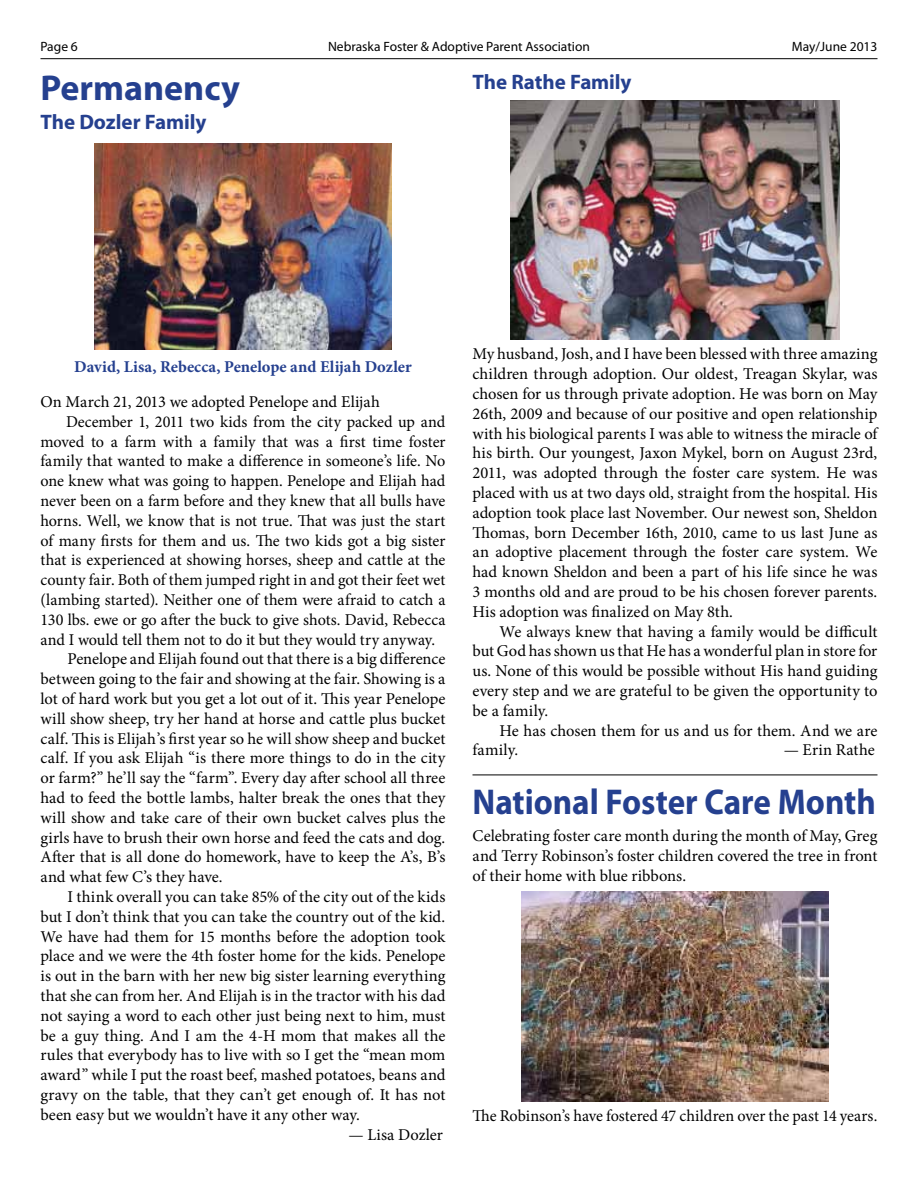
<style>
.page{position:relative;width:918px;height:1188px;background:#fff}
.page>*{position:absolute;margin:0;border:0;box-sizing:border-box;transform-origin:0 0}
.t1{font:700 36px "Myriad Pro";color:#25408f;scale:.92 1}
.t2{font:700 36px "Myriad Pro";color:#25408f}
.t3{font:700 21px "Myriad Pro";letter-spacing:-.005em;color:#25408f}
.t4{font:16.5px/19.8px "Minion Pro";color:#000;text-align:justify}
.t5{font:700 16.5px "Minion Pro";color:#25408f}
.t6{font:13.5px "Myriad Pro";color:#000}
</style>
<div class="page">
<hr style="left:40px;top:58px;width:838px;height:1px;background:#000">
<img style="left:95px;top:144px;width:296px;height:206px">
<img style="left:511px;top:100px;width:328px;height:240px">
<hr style="left:472px;top:775px;width:405px;height:1px;background:#000">
<img style="left:521px;top:891px;width:308px;height:210px">
<p class="t6" style="left:41px;top:38px;width:39px">Page 6</p>
<p class="t6" style="left:328px;top:38px;width:263px">Nebraska Foster &amp; Adoptive Parent Association</p>
<p class="t6" style="left:792px;top:38px;width:87px">May/June 2013</p>
<h1 class="t2" style="left:40px;top:65px;width:201px">Permanency</h1>
<p class="t3" style="left:40px;top:108px;width:167px">The Dozler Family</p>
<p class="t3" style="left:472px;top:68px;width:161px">The Rathe Family</p>
<p class="t5" style="left:74px;top:355px;width:339px">David, Lisa, Rebecca, Penelope and Elijah Dozler</p>
<p class="t4" style="left:40px;top:392px;width:341px">On March 21, 2013 we adopted Penelope and Elijah</p>
<p class="t4" style="left:66px;top:412px;width:381px">December 1, 2011 two kids from the city packed up and</p>
<p class="t4" style="left:40px;top:432px;width:406px">moved to a farm with a family that was a first time foster</p>
<p class="t4" style="left:40px;top:451px;width:406px">family that wanted to make a difference in someone’s life. No</p>
<p class="t4" style="left:40px;top:471px;width:406px">one knew what was going to happen. Penelope and Elijah had</p>
<p class="t4" style="left:40px;top:491px;width:407px">never been on a farm before and they knew that all bulls have</p>
<p class="t4" style="left:40px;top:511px;width:406px">horns. Well, we know that is not true. That was just the start</p>
<p class="t4" style="left:40px;top:531px;width:406px">of many firsts for them and us. The two kids got a big sister</p>
<p class="t4" style="left:40px;top:550px;width:406px">that is experienced at showing horses, sheep and cattle at the</p>
<p class="t4" style="left:40px;top:570px;width:406px">county fair. Both of them jumped right in and got their feet wet</p>
<p class="t4" style="left:40px;top:590px;width:406px">(lambing started). Neither one of them were afraid to catch a</p>
<p class="t4" style="left:40px;top:610px;width:407px">130 lbs. ewe or go after the buck to give shots. David, Rebecca</p>
<p class="t4" style="left:40px;top:630px;width:396px">and I would tell them not to do it but they would try anyway.</p>
<p class="t4" style="left:67px;top:649px;width:380px">Penelope and Elijah found out that there is a big difference</p>
<p class="t4" style="left:40px;top:669px;width:406px">between going to the fair and showing at the fair. Showing is a</p>
<p class="t4" style="left:40px;top:689px;width:406px">lot of hard work but you get a lot out of it. This year Penelope</p>
<p class="t4" style="left:40px;top:709px;width:406px">will show sheep, try her hand at horse and cattle plus bucket</p>
<p class="t4" style="left:40px;top:729px;width:406px">calf. This is Elijah’s first year so he will show sheep and bucket</p>
<p class="t4" style="left:40px;top:748px;width:406px">calf. If you ask Elijah “is there more things to do in the city</p>
<p class="t4" style="left:40px;top:768px;width:406px">or farm?” he’ll say the “farm”. Every day after school all three</p>
<p class="t4" style="left:40px;top:788px;width:406px">had to feed the bottle lambs, halter break the ones that they</p>
<p class="t4" style="left:40px;top:808px;width:406px">will show and take care of their own bucket calves plus the</p>
<p class="t4" style="left:40px;top:828px;width:406px">girls have to brush their own horse and feed the cats and dog.</p>
<p class="t4" style="left:40px;top:847px;width:407px">After that is all done do homework, have to keep the A’s, B’s</p>
<p class="t4" style="left:40px;top:867px;width:184px">and what few C’s they have.</p>
<p class="t4" style="left:67px;top:887px;width:379px">I think overall you can take 85% of the city out of the kids</p>
<p class="t4" style="left:40px;top:907px;width:406px">but I don’t think that you can take the country out of the kid.</p>
<p class="t4" style="left:40px;top:927px;width:406px">We have had them for 15 months before the adoption took</p>
<p class="t4" style="left:40px;top:946px;width:406px">place and we were the 4th foster home for the kids. Penelope</p>
<p class="t4" style="left:40px;top:966px;width:406px">is out in the barn with her new big sister learning everything</p>
<p class="t4" style="left:40px;top:986px;width:407px">that she can from her. And Elijah is in the tractor with his dad</p>
<p class="t4" style="left:40px;top:1006px;width:406px">not saying a word to each other just being next to him, must</p>
<p class="t4" style="left:40px;top:1026px;width:406px">be a guy thing. And I am the 4-H mom that makes all the</p>
<p class="t4" style="left:40px;top:1045px;width:406px">rules that everybody has to live with so I get the “mean mom</p>
<p class="t4" style="left:40px;top:1065px;width:407px">award” while I put the roast beef, mashed potatoes, beans and</p>
<p class="t4" style="left:40px;top:1085px;width:406px">gravy on the table, that they can’t get enough of. It has not</p>
<p class="t4" style="left:40px;top:1105px;width:321px">been easy but we wouldn’t have it any other way.</p>
<p class="t4" style="left:349px;top:1125px;width:96px">— Lisa Dozler</p>
<p class="t4" style="left:472px;top:344px;width:407px">My husband, Josh, and I have been blessed with three amazing children through adoption. Our oldest, Treagan Skylar, was chosen for us through private adoption. He was born on May 26th, 2009 and because of our positive and open relationship with his biological parents I was able to witness the miracle of his birth. Our youngest, Jaxon Mykel, born on August 23rd, 2011, was adopted through the foster care system. He was placed with us at two days old, straight from the hospital. His adoption took place last November. Our newest son, Sheldon Thomas, born December 16th, 2010, came to us last June as an adoptive placement through the foster care system. We had known Sheldon and been a part of his life since he was 3 months old and are proud to be his chosen forever parents.<br>His adoption was finalized on May 8th.</p>
<p class="t4" style="left:472px;top:622px;width:406px;text-indent:27px">We always knew that having a family would be difficult but God has shown us that He has a wonderful plan in store for us. None of this would be possible without His hand guiding every step and we are grateful to be given the opportunity to be a family.</p>
<p class="t4" style="left:472px;top:721px;width:407px;text-indent:27px">He has chosen them for us and us for them. And we are family.</p>
<p class="t4" style="left:784px;top:740px;width:92px">— Erin Rathe</p>
<h1 class="t1" style="left:472px;top:779px;width:440px">National Foster Care Month</h1>
<p class="t4" style="left:472px;top:826px;width:406px">Celebrating foster care month during the month of May, Greg and Terry Robinson’s foster children covered the tree in front of their home with blue ribbons.</p>
<p class="t4" style="left:472px;top:1106px;width:406px">The Robinson’s have fostered 47 children over the past 14 years.</p>
</div>
